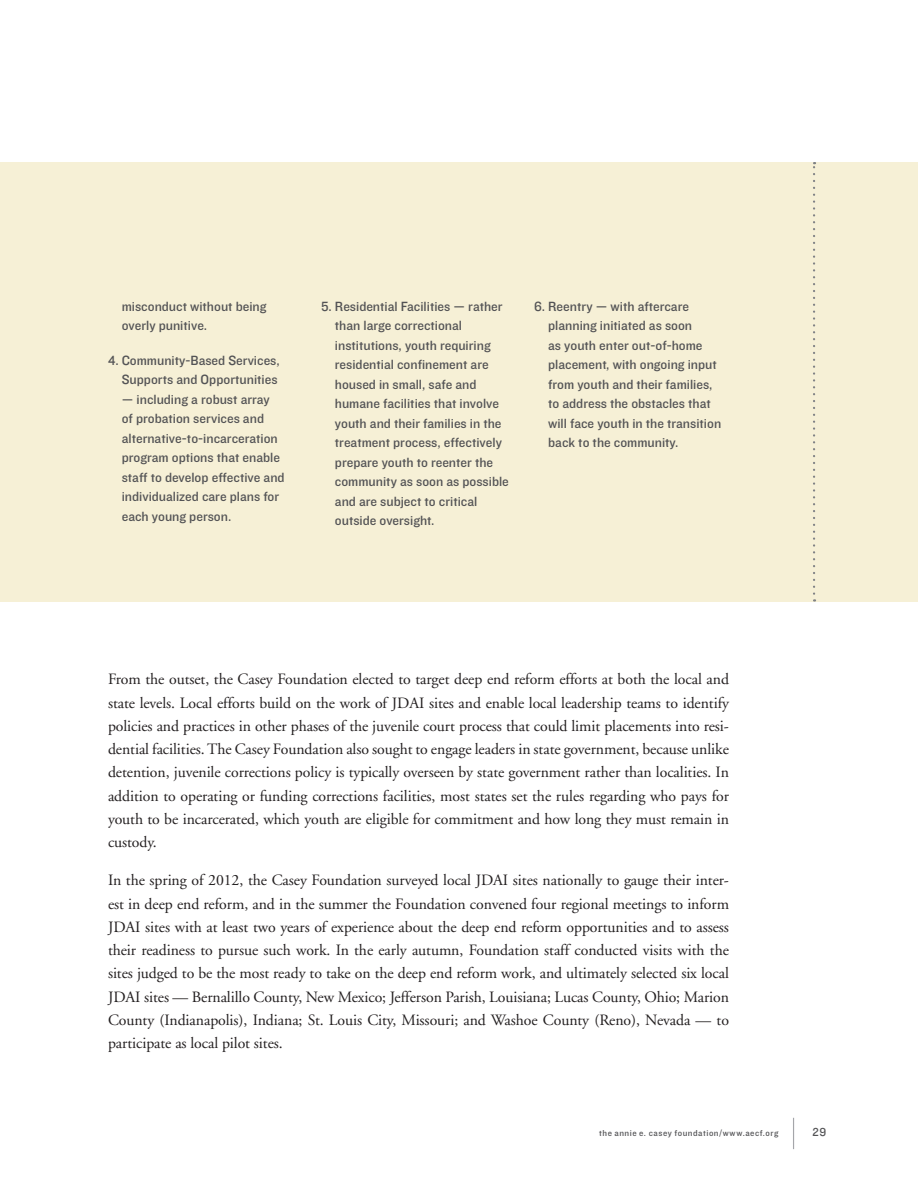
<style>
.page{position:relative;width:918px;height:1188px;background:#fff}
.page>*{position:absolute;margin:0;border:0;box-sizing:border-box;transform-origin:0 0}
.text{font:15.75px/23.2px "Adobe Garamond";letter-spacing:-.005em;color:#231f20;text-align:justify}
.sidebar_text{font:13.8px/19.5px "Knockout HTF31 Junior Middlewt";color:#535355}
.t1{font:12px "Knockout HTF31 Junior Middlewt";color:#535355}
.t2{font:9px "Knockout HTF31 Junior Middlewt";letter-spacing:.055em;color:#535355}
</style>
<div class="page">
<hr style="left:793px;top:1118px;width:1px;height:31px;background:#a5a6aa">
<div style="left:0;top:162px;width:918px;height:440px;background:#f6f0d6"></div>
<svg style="left:813px;top:162px;width:2px;height:440px"></svg>
<p class="sidebar_text" style="left:122px;top:297px;width:146px">misconduct without being overly punitive.</p>
<p class="sidebar_text" style="left:108px;top:351px;width:173px;text-align:right">4. Community-Based Services,<br>Supports and Opportunities</p>
<p class="sidebar_text" style="left:122px;top:390px;width:164px">— including a robust array<br>of probation services and alternative-to-incarceration program options that enable staff to develop effective and individualized care plans for each young person.</p>
<p class="sidebar_text" style="left:335px;top:297px;width:175px;text-indent:-14px">5. Residential Facilities — rather than large correctional institutions, youth requiring residential confinement are housed in small, safe and humane facilities that involve youth and their families in the treatment process, effectively prepare youth to reenter the community as soon as possible and are subject to critical outside oversight.</p>
<p class="sidebar_text" style="left:548px;top:297px;width:175px;text-indent:-14px">6. Reentry — with aftercare planning initiated as soon<br>as youth enter out-of-home placement, with ongoing input from youth and their families, to address the obstacles that will face youth in the transition back to the community.</p>
<p class="text" style="left:108px;top:668px;width:623px">From the outset, the Casey Foundation elected to target deep end reform efforts at both the local and state levels. Local efforts build on the work of JDAI sites and enable local leadership teams to identify policies and practices in other phases of the juvenile court process that could limit placements into resi&shy;dential facilities. The Casey Foundation also sought to engage leaders in state government, because unlike detention, juvenile corrections policy is typically overseen by state government rather than localities. In addition to operating or funding corrections facilities, most states set the rules regarding who pays for youth to be incarcerated, which youth are eligible for commitment and how long they must remain in custody.</p>
<p class="text" style="left:108px;top:869px;width:623px">In the spring of 2012, the Casey Foundation surveyed local JDAI sites nationally to gauge their inter&shy;est in deep end reform, and in the summer the Foundation convened four regional meetings to inform JDAI sites with at least two years of experience about the deep end reform opportunities and to assess their readiness to pursue such work. In the early autumn, Foundation staff conducted visits with the sites judged to be the most ready to take on the deep end reform work, and ultimately selected six local JDAI sites — Bernalillo County, New Mexico; Jefferson Parish, Louisiana; Lucas County, Ohio; Marion County (Indianapolis), Indiana; St. Louis City, Missouri; and Washoe County (Reno), Nevada — to participate as local pilot sites.</p>
<p class="t2" style="left:599px;top:1129px;width:181px">the annie e. casey foundation/www.aecf.org</p>
<p class="t1" style="left:812px;top:1126px;width:15px">29</p>
</div>
